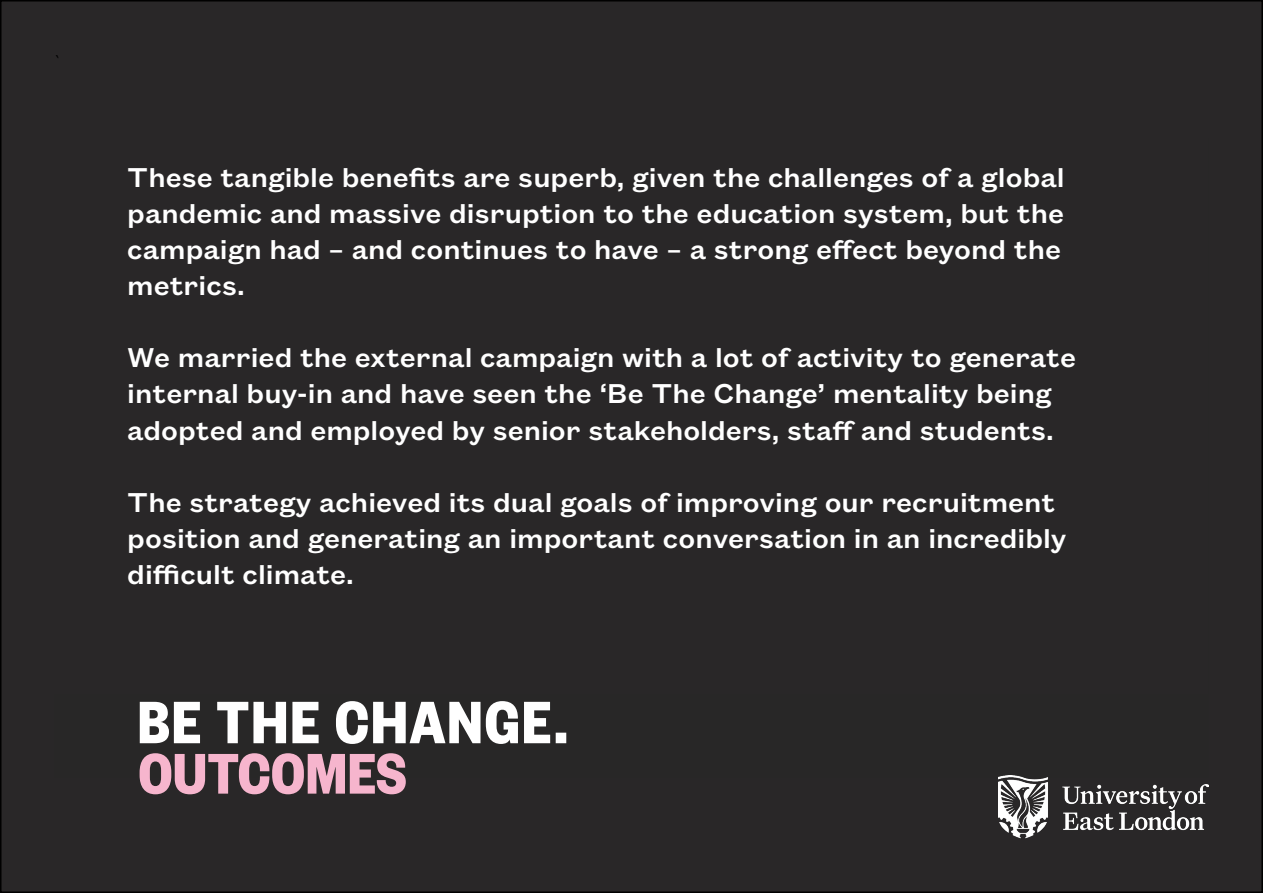
<style>
.page{position:relative;width:1263px;height:893px;background:#fff}
.page>*{position:absolute;margin:0;border:0;box-sizing:border-box;transform-origin:0 0}
.t1{font:700 63px "Founders Grotesk Condensed";color:#f6b5cd}
.t2{font:500 30px/36px "Founders Grotesk Text";color:#fff}
.t3{font:18px "Minion Pro";color:#000}
</style>
<div class="page">
<div style="left:1px;top:1px;width:1261px;height:891px;background:#292728"></div>
<svg style="left:140px;top:701px;width:426px;height:43px"></svg>
<img style="left:998px;top:776px;width:211px;height:63px">
<p class="t3" style="left:54px;top:51px;width:9px">`</p>
<p class="t2" style="left:127px;top:158px;width:939px;text-align:justify">These tangible benefits are superb, given the challenges of a global pandemic and massive disruption to the education system, but the campaign had – and continues to have – a strong effect beyond the metrics.</p>
<p class="t2" style="left:127px;top:338px;width:950px">We married the external campaign with a lot of activity to generate internal buy-in and have seen the ‘Be The Change’ mentality being adopted and employed by senior stakeholders, staff and students.</p>
<p class="t2" style="left:127px;top:482px;width:941px">The strategy achieved its dual goals of improving our recruitment position and generating an important conversation in an incredibly difficult climate.</p>
<h1 class="t1" style="left:138px;top:734px;width:270px">OUTCOMES</h1>
</div>
